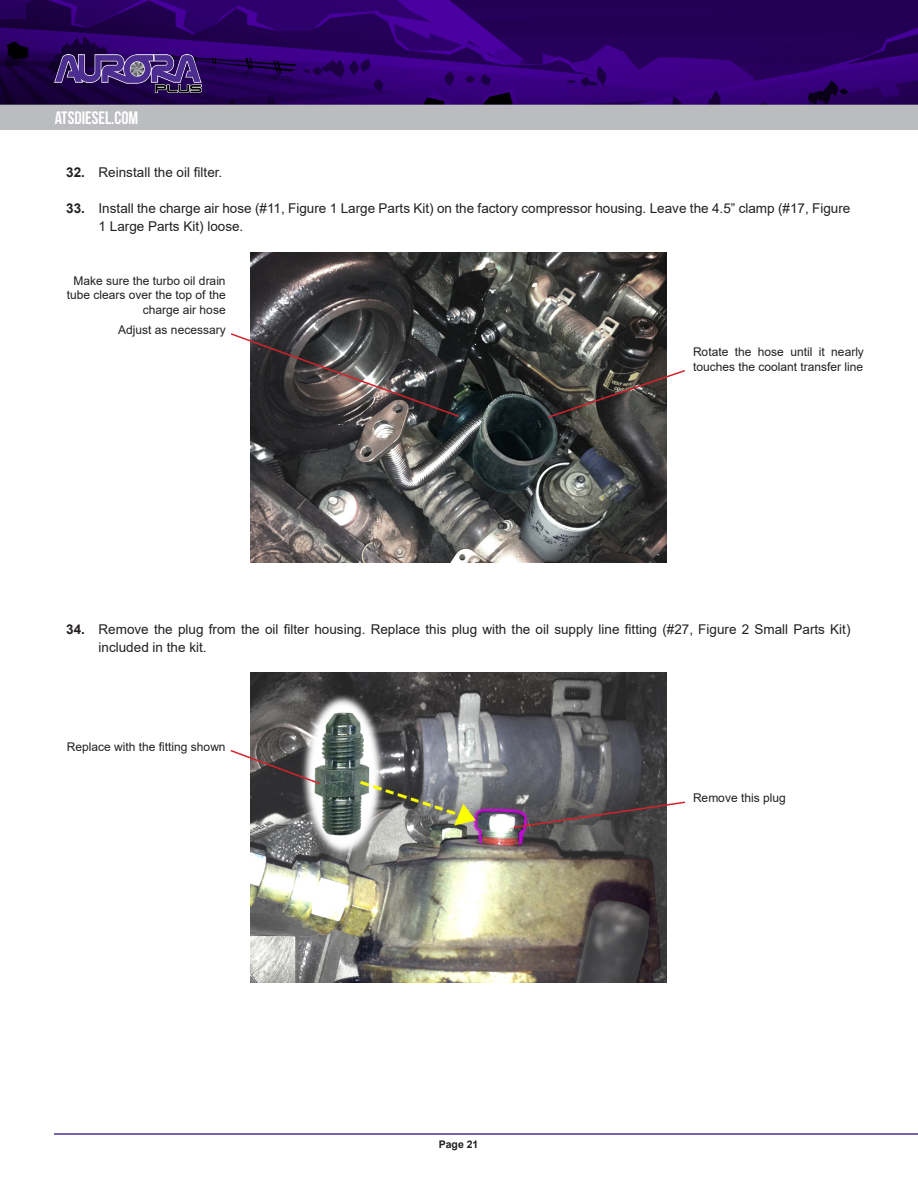
<style>
.page{position:relative;width:918px;height:1188px;background:#fff}
.page>*{position:absolute;margin:0;border:0;box-sizing:border-box;transform-origin:0 0}
.t1{font:18px "Bebas Neue";color:#fff}
.t2{font:13.5px/18px "Arial";color:#231f20}
.t3{font:700 13.5px "Arial";color:#231f20}
.t4{font:12px/14.4px "Arial";color:#231f20;text-align:right}
.t5{font:700 10.5px "Arial";color:#231f20}
</style>
<div class="page">
<img style="left:0;top:0;width:918px;height:130px">
<hr style="left:54px;top:1133px;width:864px;height:2px;background:#4c3091">
<img style="left:55px;top:55px;width:147px;height:37px">
<img style="left:251px;top:252px;width:416px;height:311px">
<svg style="left:231px;top:332px;width:230px;height:86px;background:#595454"></svg>
<svg style="left:547px;top:369px;width:138px;height:50px;background:#605a55"></svg>
<img style="left:251px;top:672px;width:416px;height:311px">
<svg style="left:230px;top:749px;width:92px;height:36px"></svg>
<svg style="left:512px;top:801px;width:173px;height:28px;background:#695d61"></svg>
<p class="t1" style="left:55px;top:108px;width:85px">ATSDIESEL.COM</p>
<p class="t3" style="left:66px;top:163px;width:20px">32.</p>
<p class="t3" style="left:66px;top:199px;width:20px">33.</p>
<p class="t2" style="left:99px;top:163px;width:125px">Reinstall the oil filter.</p>
<p class="t2" style="left:99px;top:199px;width:753px">Install the charge air hose (#11, Figure 1 Large Parts Kit) on the factory compressor housing. Leave the 4.5” clamp (#17, Figure<br>1 Large Parts Kit) loose.</p>
<p class="t4" style="left:67px;top:273px;width:160px">Make sure the turbo oil drain tube clears over the top of the charge air hose</p>
<p class="t4" style="left:118px;top:322px;width:109px">Adjust as necessary</p>
<p class="t4" style="left:693px;top:345px;width:172px;text-align:left">Rotate the hose until it nearly touches the coolant transfer line</p>
<p class="t3" style="left:66px;top:620px;width:20px">34.</p>
<p class="t2" style="left:99px;top:620px;width:753px">Remove the plug from the oil filter housing. Replace this plug with the oil supply line fitting (#27, Figure 2 Small Parts Kit) included in the kit.</p>
<p class="t4" style="left:67px;top:739px;width:160px">Replace with the fitting shown</p>
<p class="t5" style="left:439px;top:1137px;width:41px">Page 21</p>
<p class="t4" style="left:693px;top:791px;width:94px">Remove this plug</p>
</div>
